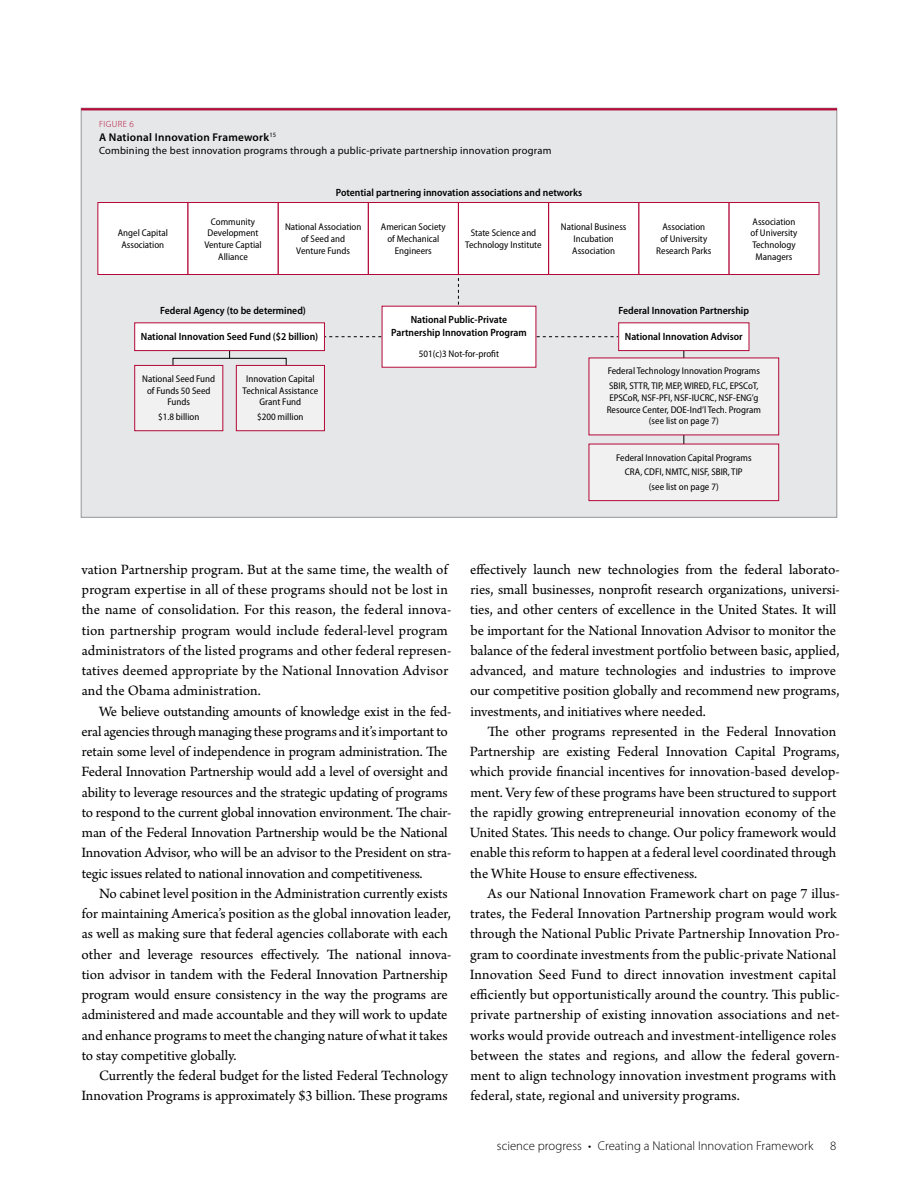
<style>
.page{position:relative;width:918px;height:1188px;background:#fff}
.page>*{position:absolute;margin:0;border:0;box-sizing:border-box;transform-origin:0 0}
.t1{font:15px/20.2px "Arno Pro";color:#000}
.t2{font:300 12.75px "Myriad Pro";color:#000}
.t3{font:600 11.25px "Myriad Pro";letter-spacing:.02em;color:#000}
.t4{font:600 semi-condensed 10.5px/12.6px "Myriad Pro";color:#000;text-align:center}
.t5{font:10.5px "Myriad Pro";letter-spacing:.02em;color:#000}
.t6{font:semi-condensed 9.75px/11.7px "Myriad Pro";color:#000;text-align:center}
.t7{font:300 9px "Myriad Pro";letter-spacing:.04em;color:#b30838}
</style>
<div class="page">
<div style="left:81px;top:108px;width:756px;height:410px;background:#e6e7e8;border:1px solid #939598"></div>
<svg style="left:458px;top:275px;width:1px;height:31px"></svg>
<hr style="left:81px;top:108px;width:756px;height:2px;background:#b30838">
<div style="left:729px;top:202px;width:90px;height:72px;background:#fff"></div>
<div style="left:729px;top:202px;width:90px;height:73px;border:1px solid #b30838"></div>
<div style="left:639px;top:202px;width:90px;height:72px;background:#fff"></div>
<div style="left:639px;top:202px;width:90px;height:73px;border:1px solid #b30838"></div>
<div style="left:549px;top:202px;width:90px;height:72px;background:#fff"></div>
<div style="left:548px;top:202px;width:91px;height:73px;border:1px solid #b30838"></div>
<div style="left:459px;top:202px;width:90px;height:72px;background:#fff"></div>
<div style="left:458px;top:202px;width:91px;height:73px;border:1px solid #b30838"></div>
<div style="left:368px;top:202px;width:90px;height:72px;background:#fff"></div>
<div style="left:368px;top:202px;width:91px;height:73px;border:1px solid #b30838"></div>
<div style="left:98px;top:202px;width:90px;height:72px;background:#fff"></div>
<div style="left:98px;top:202px;width:90px;height:73px;border:1px solid #b30838"></div>
<div style="left:278px;top:202px;width:90px;height:72px;background:#fff"></div>
<div style="left:278px;top:202px;width:90px;height:73px;border:1px solid #b30838"></div>
<div style="left:188px;top:202px;width:90px;height:72px;background:#fff"></div>
<div style="left:188px;top:202px;width:90px;height:73px;border:1px solid #b30838"></div>
<svg style="left:325px;top:336px;width:57px;height:1px"></svg>
<svg style="left:536px;top:336px;width:83px;height:1px"></svg>
<div style="left:382px;top:306px;width:154px;height:61px;background:#fff"></div>
<hr style="left:683px;top:344px;width:1px;height:116px;background:#000">
<div style="left:173px;top:358px;width:114px;height:9px;border:1px solid #000"></div>
<div style="left:135px;top:365px;width:88px;height:66px;background:#f1f1f2"></div>
<div style="left:135px;top:365px;width:88px;height:66px;border:1px solid #b30838"></div>
<div style="left:236px;top:365px;width:88px;height:66px;background:#f1f1f2"></div>
<div style="left:236px;top:365px;width:89px;height:66px;border:1px solid #b30838"></div>
<div style="left:135px;top:323px;width:189px;height:28px;background:#fff"></div>
<div style="left:135px;top:323px;width:190px;height:28px;border:1px solid #b30838"></div>
<div style="left:619px;top:323px;width:130px;height:28px;background:#fff"></div>
<div style="left:619px;top:323px;width:130px;height:28px;border:1px solid #b30838"></div>
<div style="left:589px;top:444px;width:190px;height:57px;background:#f1f1f2"></div>
<div style="left:589px;top:444px;width:190px;height:57px;border:1px solid #b30838"></div>
<div style="left:589px;top:358px;width:190px;height:77px;background:#f1f1f2"></div>
<p class="t7" style="left:99px;top:119px;width:36px">Figure 6</p>
<p class="t3" style="left:99px;top:130px;width:179px">A National Innovation Framework<sup>15</sup></p>
<p class="t5" style="left:99px;top:144px;width:454px">Combining the best innovation programs through a public-private partnership innovation program</p>
<p class="t4" style="left:336px;top:186px;width:248px">Potential partnering innovation associations and networks</p>
<p class="t6" style="left:204px;top:216px;width:59px">Community<br>Development<br>Venture Captial<br>Alliance</p>
<p class="t6" style="left:118px;top:227px;width:52px">Angel Capital<br>Association</p>
<p class="t6" style="left:285px;top:222px;width:78px">National Association of Seed and<br>Venture Funds</p>
<p class="t6" style="left:381px;top:222px;width:66px">American Society of Mechanical<br>Engineers</p>
<p class="t6" style="left:465px;top:227px;width:78px">State Science and<br>Technology Institute</p>
<p class="t6" style="left:561px;top:222px;width:67px">National Business<br>Incubation<br>Association</p>
<p class="t6" style="left:656px;top:222px;width:57px">Association<br>of University<br>Research Parks</p>
<p class="t6" style="left:751px;top:216px;width:48px">Association of University<br>Technology<br>Managers</p>
<p class="t4" style="left:160px;top:304px;width:147px">Federal Agency (to be determined)</p>
<p class="t4" style="left:619px;top:304px;width:132px">Federal Innovation Partnership</p>
<p class="t4" style="left:391px;top:314px;width:137px">National Public-Private<br>Partnership Innovation Program</p>
<p class="t6" style="left:419px;top:348px;width:82px">501(c)3 Not-for-profit</p>
<p class="t4" style="left:141px;top:330px;width:179px">National Innovation Seed Fund ($2 billion)</p>
<p class="t4" style="left:625px;top:330px;width:119px">National Innovation Advisor</p>
<p class="t6" style="left:142px;top:373px;width:74px">National Seed Fund of Funds 50 Seed<br>Funds</p>
<p class="t6" style="left:158px;top:411px;width:43px">$1.8 billion</p>
<p class="t6" style="left:243px;top:373px;width:77px">Innovation Capital<br>Technical Assistance<br>Grant Fund</p>
<p class="t6" style="left:257px;top:411px;width:48px">$200 million</p>
<p class="t6" style="left:608px;top:364px;width:154px;line-height:14.7px;text-align:left">Federal Technology Innovation Programs<br>SBIR, STTR, TIP, MEP, WIRED, FLC, EPSCoT,</p>
<p class="t6" style="left:607px;top:392px;width:156px">EPSCoR, NSF-PFI, NSF-IUCRC, NSF-ENG’g<br>Resource Center, DOE-Ind’l Tech. Program (see list on page 7)</p>
<p class="t6" style="left:616px;top:450px;width:137px;line-height:14.7px">Federal Innovation Capital Programs<br>CRA, CDFI, NMTC, NISF, SBIR, TIP (see list on page 7)</p>
<p class="t1" style="left:82px;top:560px;width:371px">vation Partnership program. But at the same time, the wealth of program expertise in all of these programs should not be lost in the name of consolidation. For this reason, the federal innova&shy;tion partnership program would include federal-level program administrators of the listed programs and other federal represen&shy;tatives deemed appropriate by the National Innovation Advisor and the Obama administration.</p>
<p class="t1" style="left:81px;top:702px;width:372px;text-indent:18px">We believe outstanding amounts of knowledge exist in the fed&shy;eral agencies through managing these programs and it’s important to retain some level of independence in program administration. The Federal Innovation Partnership would add a level of oversight and ability to leverage resources and the strategic updating of programs to respond to the current global innovation environment. The chair&shy;man of the Federal Innovation Partnership would be the National Innovation Advisor, who will be an advisor to the President on stra&shy;tegic issues related to national innovation and competitiveness.</p>
<p class="t1" style="left:82px;top:884px;width:371px;text-indent:17px">No cabinet level position in the Administration currently exists for maintaining America’s position as the global innovation leader, as well as making sure that federal agencies collaborate with each other and leverage resources effectively. The national innova&shy;tion advisor in tandem with the Federal Innovation Partnership program would ensure consistency in the way the programs are administered and made accountable and they will work to update and enhance programs to meet the changing nature of what it takes to stay competitive globally.</p>
<p class="t1" style="left:81px;top:1066px;width:368px;text-align:right">Currently the federal budget for the listed Federal Technology<br>Innovation Programs is approximately $3 billion. These programs</p>
<p class="t1" style="left:470px;top:560px;width:371px">effectively launch new technologies from the federal laborato&shy;ries, small businesses, nonprofit research organizations, universi&shy;ties, and other centers of excellence in the United States. It will be important for the National Innovation Advisor to monitor the balance of the federal investment portfolio between basic, applied, advanced, and mature technologies and industries to improve our competitive position globally and recommend new programs, investments, and initiatives where needed.</p>
<p class="t1" style="left:470px;top:722px;width:372px;text-indent:18px">The other programs represented in the Federal Innovation Partnership are existing Federal Innovation Capital Programs, which provide financial incentives for innovation-based develop&shy;ment. Very few of these programs have been structured to support the rapidly growing entrepreneurial innovation economy of the United States. This needs to change. Our policy framework would enable this reform to happen at a federal level coordinated through the White House to ensure effectiveness.</p>
<p class="t1" style="left:470px;top:884px;width:372px;text-indent:18px">As our National Innovation Framework chart on page 7 illus&shy;trates, the Federal Innovation Partnership program would work through the National Public Private Partnership Innovation Pro&shy;gram to coordinate investments from the public-private National Innovation Seed Fund to direct innovation investment capital efficiently but opportunistically around the country. This public&shy;private partnership of existing innovation associations and net&shy;works would provide outreach and investment-intelligence roles between the states and regions, and allow the federal govern&shy;ment to align technology innovation investment programs with federal, state, regional and university programs.</p>
<p class="t2" style="left:497px;top:1138px;width:318px">science progress • Creating a National Innovation Framework</p>
<p class="t2" style="left:830px;top:1138px;width:8px">8</p>
</div>
